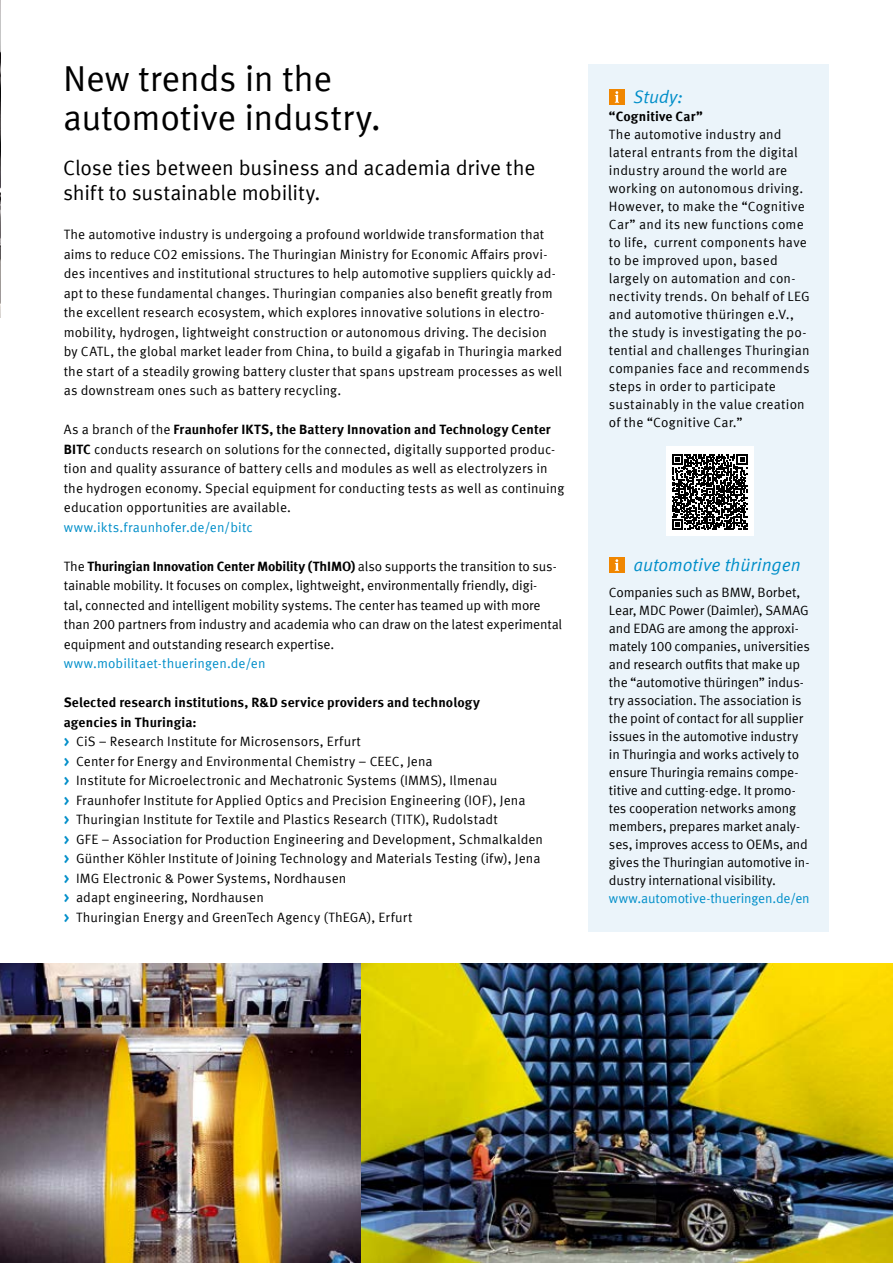
<style>
.page{position:relative;width:893px;height:1263px;background:#fff}
.page>*{position:absolute;margin:0;border:0;box-sizing:border-box;transform-origin:0 0}
.t1{font:36px/39px "Meta Offc Pro Norm";letter-spacing:-.01em;color:#000}
.t2{font:21px/25.5px "Meta Offc Pro Norm";letter-spacing:-.01em;color:#000}
.t3{font:18px "Meta Offc Pro Norm Ita";letter-spacing:-.005em;color:#008ec9}
.t4{font:13.5px/19.5px "Meta Offc Pro Norm";letter-spacing:.005em;color:#000}
.t5{font:13.5px/18px "Meta Offc Pro Norm";letter-spacing:-.015em;color:#000}
.t6{font:700 13.5px/19.5px "Meta Offc Pro";letter-spacing:.005em;color:#000}
.t7{font:700 13.5px "Meta Offc Pro";letter-spacing:-.015em;color:#000}
.t8{font:13.5px "Meta Offc Pro Norm";letter-spacing:.005em;color:#008ec9}
.t9{font:13.5px "Meta Offc Pro Norm";letter-spacing:-.015em;color:#008ec9}
.s1{font-family:"Meta Offc Pro Norm";font-weight:400}
.s2{font-family:"Meta Offc Pro";font-weight:700}
.s3{font-family:"Meta Offc Pro";font-weight:700;color:#008ec9}
</style>
<div class="page">
<div style="left:588px;top:64px;width:241px;height:867px;background:#ebf4fa"></div>
<div style="left:609px;top:89px;width:16px;height:16px;background:#f08600"></div>
<svg style="left:615px;top:91px;width:4px;height:12px"></svg>
<div style="left:609px;top:557px;width:16px;height:16px;background:#f08600"></div>
<svg style="left:615px;top:559px;width:4px;height:12px"></svg>
<img style="left:0;top:963px;width:893px;height:300px">
<img style="left:0;top:0;width:1px;height:317px">
<div style="left:666px;top:447px;width:88px;height:89px;background:#fff"></div>
<svg style="left:672px;top:454px;width:75px;height:76px"></svg>
<h1 class="t1" style="left:63px;top:57px;width:319px">New trends in the automotive industry.</h1>
<h2 class="t2" style="left:63px;top:154px;width:474px">Close ties between business and academia drive the shift to sustainable mobility.</h2>
<p class="t4" style="left:64px;top:224px;width:500px">The automotive industry is undergoing a profound worldwide transformation that aims to reduce CO2 emissions. The Thuringian Ministry for Economic Affairs provi&shy;des incentives and institutional structures to help automotive suppliers quickly ad&shy;apt to these fundamental changes. Thuringian companies also benefit greatly from the excellent research ecosystem, which explores innovative solutions in electro&shy;mobility, hydrogen, lightweight construction or autonomous driving. The decision by CATL, the global market leader from China, to build a gigafab in Thuringia marked the start of a steadily growing battery cluster that spans upstream processes as well as downstream ones such as battery recycling.</p>
<p class="t6" style="left:64px;top:419px;width:488px"><span class="s1">As a branch of the</span> Fraunhofer IKTS, the Battery Innovation and Technology Center</p>
<p class="t4" style="left:64px;top:438px;width:502px"><span class="s2">BITC</span> conducts research on solutions for the connected, digitally supported produc&shy;tion and quality assurance of battery cells and modules as well as electrolyzers in the hydrogen economy. Special equipment for conducting tests as well as continuing education opportunities are available.</p>
<p class="t8" style="left:64px;top:517px;width:190px">www.ikts.fraunhofer.de/en/bitc</p>
<p class="t7" style="left:64px;top:555px;width:494px"><span class="s1">The</span> Thuringian Innovation Center Mobility (ThIMO) <span class="s1">also supports the transition to sus-</span></p>
<p class="t5" style="left:64px;top:575px;width:500px;line-height:19.5px">tainable mobility. It focuses on complex, lightweight, environmentally friendly, digi-<br>tal, connected and intelligent mobility systems. The center has teamed up with more than 200 partners from industry and academia who can draw on the latest experimental equipment and outstanding research expertise.</p>
<p class="t8" style="left:64px;top:653px;width:203px">www.mobilitaet-thueringen.de/en</p>
<p class="t6" style="left:64px;top:692px;width:418px">Selected research institutions, R&amp;D service providers and technology agencies in Thuringia:</p>
<p class="t4" style="left:64px;top:731px;width:481px"><span class="s3">&gt;</span> CiS – Research Institute for Microsensors, Erfurt<br><span class="s3">&gt;</span> Center for Energy and Environmental Chemistry – CEEC, Jena<br><span class="s3">&gt;</span> Institute for Microelectronic and Mechatronic Systems (IMMS), Ilmenau<br><span class="s3">&gt;</span> Fraunhofer Institute for Applied Optics and Precision Engineering (IOF), Jena<br><span class="s3">&gt;</span> Thuringian Institute for Textile and Plastics Research (TITK), Rudolstadt<br><span class="s3">&gt;</span> GFE – Association for Production Engineering and Development, Schmalkalden <span class="s3">&gt;</span> Günther Köhler Institute of Joining Technology and Materials Testing (ifw), Jena <span class="s3">&gt;</span> IMG Electronic &amp; Power Systems, Nordhausen<br><span class="s3">&gt;</span> adapt engineering, Nordhausen<br><span class="s3">&gt;</span> Thuringian Energy and GreenTech Agency (ThEGA), Erfurt</p>
<h3 class="t3" style="left:633px;top:83px;width:51px">Study:</h3>
<p class="t6" style="left:609px;top:105px;width:95px">“Cognitive Car”</p>
<p class="t4" style="left:609px;top:124px;width:202px;line-height:18px">The automotive industry and lateral entrants from the digital industry around the world are working on autonomous driving.<br>However, to make the “Cognitive<br>Car” and its new functions come to life, current components have to be improved upon, based largely on automation and con&shy;nectivity trends. On behalf of LEG and automotive thüringen e.V., the study is investigating the po&shy;tential and challenges Thuringian companies face and recommends steps in order to participate sustainably in the value creation of the “Cognitive Car.”</p>
<h3 class="t3" style="left:633px;top:551px;width:169px">automotive thüringen</h3>
<p class="t5" style="left:609px;top:583px;width:203px">Companies such as BMW, Borbet, Lear, MDC Power (Daimler), SAMAG and EDAG are among the approxi&shy;mately 100 companies, universities and research outfits that make up the “automotive thüringen” indus&shy;try association. The association is the point of contact for all supplier issues in the automotive industry in Thuringia and works actively to ensure Thuringia remains compe&shy;titive and cutting-edge. It promo&shy;tes cooperation networks among members, prepares market analy&shy;ses, improves access to OEMs, and gives the Thuringian automotive in&shy;dustry international visibility.</p>
<p class="t9" style="left:609px;top:888px;width:202px">www.automotive-thueringen.de/en</p>
</div>
